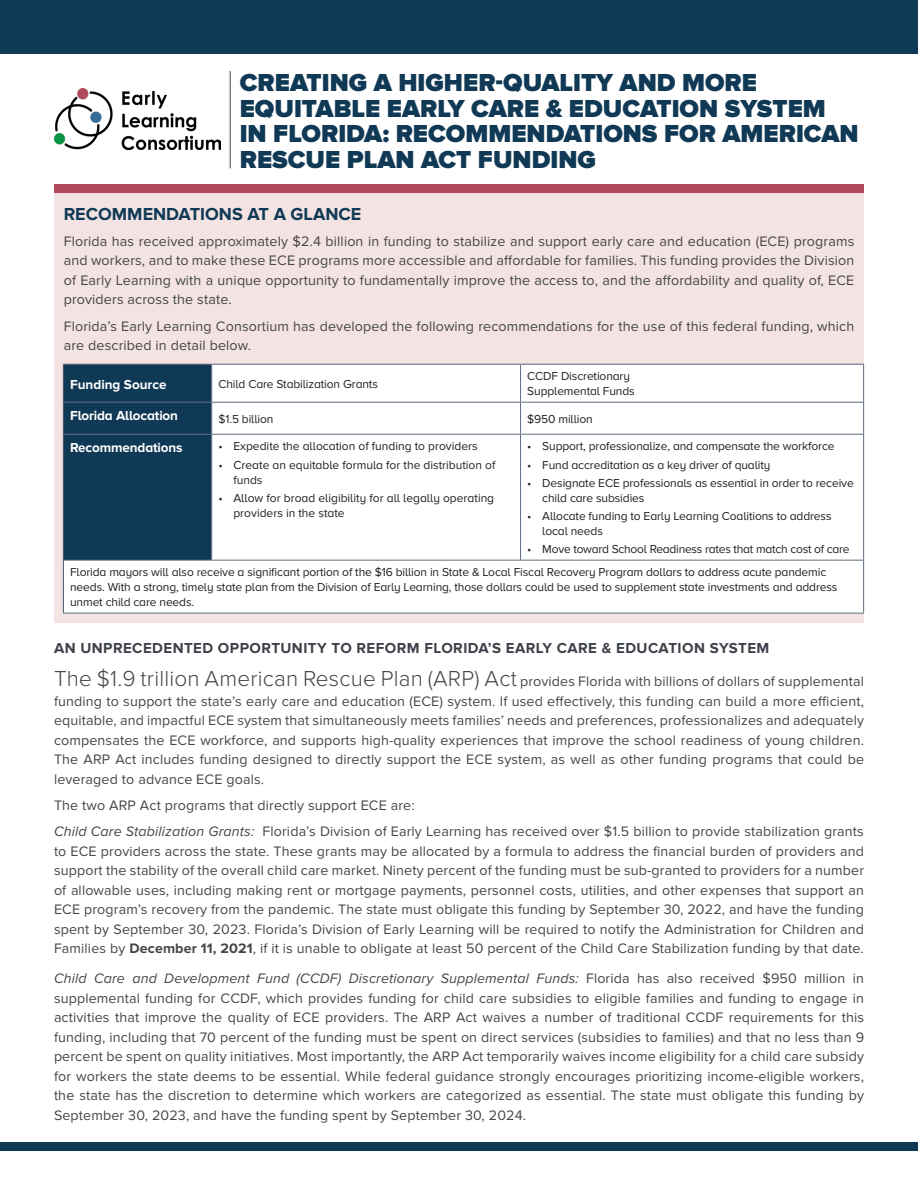
<style>
.page{position:relative;width:918px;height:1188px;background:#fff}
.page>*{position:absolute;margin:0;border:0;box-sizing:border-box;transform-origin:0 0}
.Subhead{font:900 25.5px/25.5px "Proxima Nova";color:#103955}
.subhead_2{font:700 18px "Proxima Nova";color:#103955}
.Subhead-2{font:700 15px "Proxima Nova";letter-spacing:.03em;color:#3d424a}
.Body_1{font:14.25px/19.5px "Proxima Nova";letter-spacing:.01em;color:#454647;text-align:justify}
.Table_body{font:700 13.5px "Proxima Nova A";letter-spacing:-.01em;color:#fff}
.new_table_bullets{font:12px/15px "Proxima Nova A";letter-spacing:-.01em;color:#231f20}
.Table_body-2{font:12px/15px "Proxima Nova A";letter-spacing:-.01em;color:#231f20}
.s1{font-weight:300;font-size:22.5px}
.s2{font-style:italic}
.s3{font-weight:700}
</style>
<div class="page">
<div style="left:54px;top:193px;width:810px;height:430px;background:#f3e3e3"></div>
<div style="left:54px;top:185px;width:810px;height:8px;background:#b0495d"></div>
<div style="left:0;top:1143px;width:918px;height:8px;background:#103955"></div>
<svg style="left:64px;top:365px;width:799px;height:248px;background:#b6c2cb"></svg>
<div style="left:212px;top:403px;width:651px;height:157px;background:#fff"></div>
<hr style="left:63px;top:364px;width:149px;height:1px;background:#576579">
<hr style="left:212px;top:364px;width:309px;height:1px;background:#576579">
<hr style="left:521px;top:364px;width:343px;height:1px;background:#576579">
<hr style="left:63px;top:365px;width:1px;height:37px;background:#44546a">
<hr style="left:63px;top:402px;width:1px;height:32px;background:#44546a">
<hr style="left:63px;top:434px;width:1px;height:126px;background:#44546a">
<hr style="left:63px;top:560px;width:1px;height:53px;background:#44546a">
<hr style="left:211px;top:365px;width:1px;height:37px;background:#606e80">
<hr style="left:520px;top:365px;width:1px;height:37px;background:#606e80">
<hr style="left:863px;top:365px;width:1px;height:37px;background:#606e80">
<hr style="left:64px;top:402px;width:148px;height:1px;background:#606e80">
<hr style="left:212px;top:402px;width:309px;height:1px;background:#606e80">
<hr style="left:211px;top:403px;width:1px;height:31px;background:#606e80">
<hr style="left:521px;top:402px;width:343px;height:1px;background:#606e80">
<hr style="left:520px;top:403px;width:1px;height:31px;background:#606e80">
<hr style="left:863px;top:403px;width:1px;height:31px;background:#606e80">
<hr style="left:64px;top:434px;width:148px;height:1px;background:#606e80">
<hr style="left:212px;top:434px;width:309px;height:1px;background:#606e80">
<hr style="left:211px;top:435px;width:1px;height:125px;background:#606e80">
<hr style="left:521px;top:434px;width:343px;height:1px;background:#606e80">
<hr style="left:520px;top:435px;width:1px;height:125px;background:#606e80">
<hr style="left:863px;top:435px;width:1px;height:125px;background:#606e80">
<hr style="left:64px;top:560px;width:148px;height:1px;background:#606e80">
<hr style="left:212px;top:560px;width:309px;height:1px;background:#606e80">
<hr style="left:521px;top:560px;width:343px;height:1px;background:#606e80">
<hr style="left:863px;top:561px;width:1px;height:52px;background:#606e80">
<hr style="left:63px;top:613px;width:149px;height:1px;background:#606e80">
<hr style="left:212px;top:613px;width:309px;height:1px;background:#606e80">
<hr style="left:521px;top:613px;width:343px;height:1px;background:#606e80">
<img style="left:54px;top:89px;width:167px;height:60px">
<div style="left:0;top:0;width:918px;height:54px;background:#103955"></div>
<hr style="left:230px;top:71px;width:1px;height:97px;background:#454647">
<p class="Subhead" style="left:240px;top:72px;width:519px">CREATING A HIGHER-QUALITY AND MORE</p>
<p class="Subhead" style="left:240px;top:97px;width:620px">EQUITABLE EARLY CARE &amp; EDUCATION SYSTEM<br>IN FLORIDA: RECOMMENDATIONS FOR AMERICAN<br>RESCUE PLAN ACT FUNDING</p>
<p class="subhead_2" style="left:64px;top:203px;width:299px">RECOMMENDATIONS AT A GLANCE</p>
<p class="Body_1" style="left:64px;top:232px;width:792px">Florida has received approximately $2.4 billion in funding to stabilize and support early care and education (ECE) programs and workers, and to make these ECE programs more accessible and affordable for families. This funding provides the Division of Early Learning with a unique opportunity to fundamentally improve the access to, and the affordability and quality of, ECE providers across the state.</p>
<p class="Body_1" style="left:64px;top:317px;width:792px">Florida’s Early Learning Consortium has developed the following recommendations for the use of this federal funding, which are described in detail below.</p>
<p class="Table_body" style="left:70px;top:376px;width:98px">Funding Source</p>
<p class="new_table_bullets" style="left:218px;top:377px;width:161px">Child Care Stabilization Grants</p>
<p class="new_table_bullets" style="left:527px;top:369px;width:104px">CCDF Discretionary</p>
<p class="new_table_bullets" style="left:527px;top:384px;width:109px">Supplemental Funds</p>
<p class="Table_body" style="left:70px;top:407px;width:109px">Florida Allocation</p>
<p class="new_table_bullets" style="left:218px;top:412px;width:57px">$1.5 billion</p>
<p class="new_table_bullets" style="left:527px;top:412px;width:67px">$950 million</p>
<p class="Table_body" style="left:70px;top:439px;width:114px">Recommendations</p>
<p class="new_table_bullets" style="left:218px;top:439px;width:261px">• Expedite the allocation of funding to providers</p>
<p class="new_table_bullets" style="left:233px;top:458px;width:264px;text-indent:-15px">• Create an equitable formula for the distribution of funds</p>
<p class="new_table_bullets" style="left:233px;top:491px;width:262px;text-indent:-15px">• Allow for broad eligibility for all legally operating providers in the state</p>
<p class="new_table_bullets" style="left:527px;top:439px;width:309px">• Support, professionalize, and compensate the workforce</p>
<p class="new_table_bullets" style="left:527px;top:458px;width:245px">• Fund accreditation as a key driver of quality</p>
<p class="new_table_bullets" style="left:542px;top:476px;width:313px;text-indent:-15px">• Designate ECE professionals as essential in order to receive child care subsidies</p>
<p class="new_table_bullets" style="left:542px;top:509px;width:291px;text-indent:-15px">• Allocate funding to Early Learning Coalitions to address local needs</p>
<p class="new_table_bullets" style="left:527px;top:542px;width:324px">• Move toward School Readiness rates that match cost of care</p>
<p class="Table_body-2" style="left:70px;top:565px;width:769px">Florida mayors will also receive a significant portion of the $16 billion in State &amp; Local Fiscal Recovery Program dollars to address acute pandemic needs. With a strong, timely state plan from the Division of Early Learning, those dollars could be used to supplement state investments and address unmet child care needs.</p>
<p class="Subhead-2" style="left:54px;top:639px;width:717px">AN UNPRECEDENTED OPPORTUNITY TO REFORM FLORIDA’S EARLY CARE &amp; EDUCATION SYSTEM</p>
<p class="Body_1" style="left:54px;top:672px;width:812px"><span class="s1">The $1.9 trillion American Rescue Plan (ARP) Act</span> provides Florida with billions of dollars of supplemental funding to support the state’s early care and education (ECE) system. If used effectively, this funding can build a more efficient, equitable, and impactful ECE system that simultaneously meets families’ needs and preferences, professionalizes and adequately compensates the ECE workforce, and supports high-quality experiences that improve the school readiness of young children.<br>The ARP Act includes funding designed to directly support the ECE system, as well as other funding programs that could be leveraged to advance ECE goals.</p>
<p class="Body_1" style="left:54px;top:796px;width:362px">The two ARP Act programs that directly support ECE are:</p>
<p class="Body_1" style="left:54px;top:822px;width:812px"><span class="s2">Child Care Stabilization Grants:</span> Florida’s Division of Early Learning has received over $1.5 billion to provide stabilization grants to ECE providers across the state. These grants may be allocated by a formula to address the financial burden of providers and support the stability of the overall child care market. Ninety percent of the funding must be sub-granted to providers for a number of allowable uses, including making rent or mortgage payments, personnel costs, utilities, and other expenses that support an ECE program’s recovery from the pandemic. The state must obligate this funding by September 30, 2022, and have the funding spent by September 30, 2023. Florida’s Division of Early Learning will be required to notify the Administration for Children and Families by <span class="s3">December 11, 2021</span>, if it is unable to obligate at least 50 percent of the Child Care Stabilization funding by that date.</p>
<p class="Body_1" style="left:54px;top:969px;width:812px"><span class="s2">Child Care and Development Fund (CCDF) Discretionary Supplemental Funds:</span> Florida has also received $950 million in supplemental funding for CCDF, which provides funding for child care subsidies to eligible families and funding to engage in activities that improve the quality of ECE providers. The ARP Act waives a number of traditional CCDF requirements for this funding, including that 70 percent of the funding must be spent on direct services (subsidies to families) and that no less than 9 percent be spent on quality initiatives. Most importantly, the ARP Act temporarily waives income eligibility for a child care subsidy for workers the state deems to be essential. While federal guidance strongly encourages prioritizing income-eligible workers, the state has the discretion to determine which workers are categorized as essential. The state must obligate this funding by September 30, 2023, and have the funding spent by September 30, 2024.</p>
</div>
